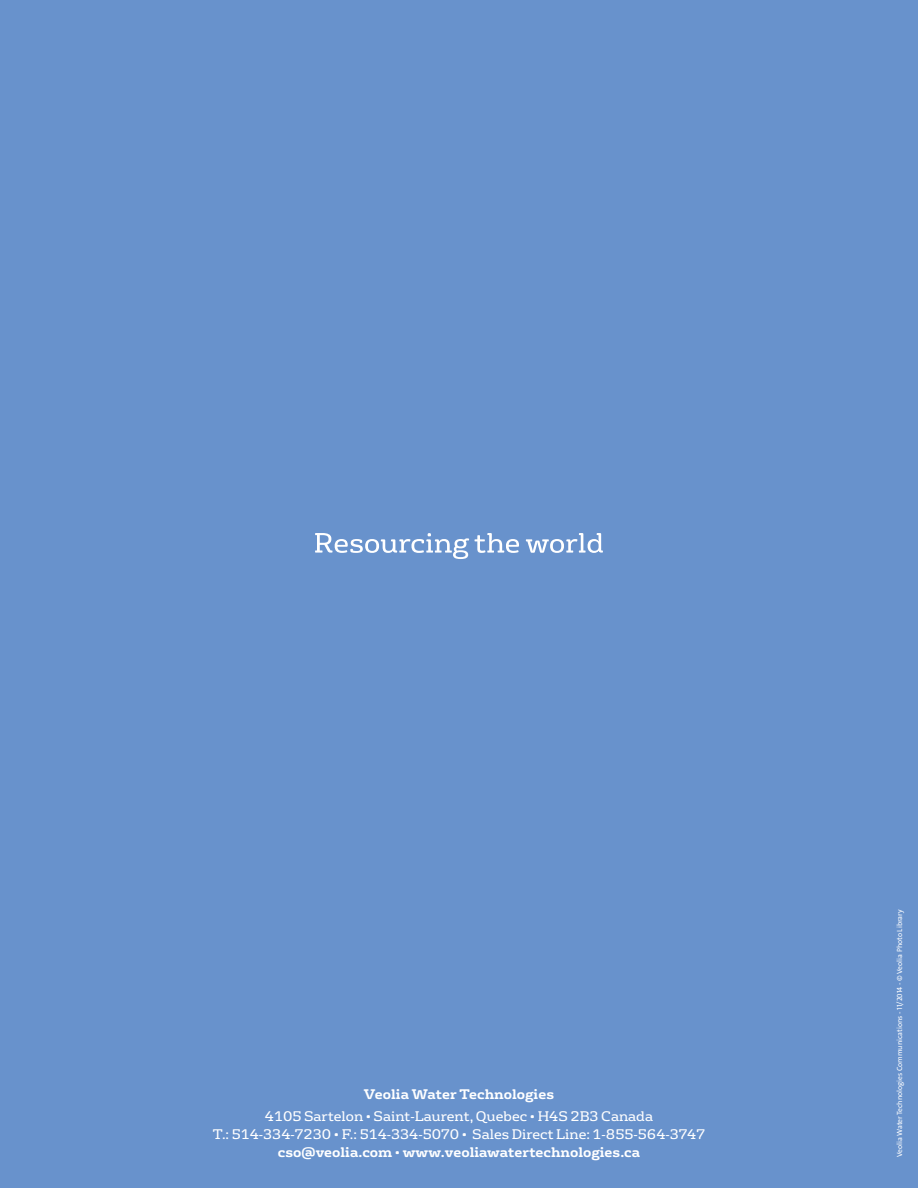
<style>
.page{position:relative;width:918px;height:1188px;background:#6892cc}
.page>*{position:absolute;margin:0;border:0;box-sizing:border-box;transform-origin:0 0}
.t1{font:13.5px "FS Rufus";color:#fff}
.t2{font:700 13.5px "FS Rufus";color:#fff}
.t3{font:7.5px "The Sans Veolia W5 Pla";color:#fff}
.s1{font-weight:400}
</style>
<div class="page">
<svg style="left:315px;top:533px;width:288px;height:26px"></svg>
<p class="t2" style="left:364px;top:1083px;width:192px">Veolia Water Technologies</p>
<p class="t1" style="left:265px;top:1105px;width:390px">4105 Sartelon • Saint-Laurent, Quebec • H4S 2B3 Canada</p>
<p class="t1" style="left:213px;top:1123px;width:494px">T.: 514-334-7230 • F.: 514-334-5070 • Sales Direct Line: 1-855-564-3747</p>
<p class="t2" style="left:278px;top:1141px;width:364px">cso@veolia.com <span class="s1">•</span> www.veoliawatertechnologies.ca</p>
<p class="t3" style="left:895px;top:1157px;width:250px;rotate:-90deg">Veolia Water Technologies Communications - 11/2014 - © Veolia Photo Library</p>
</div>
